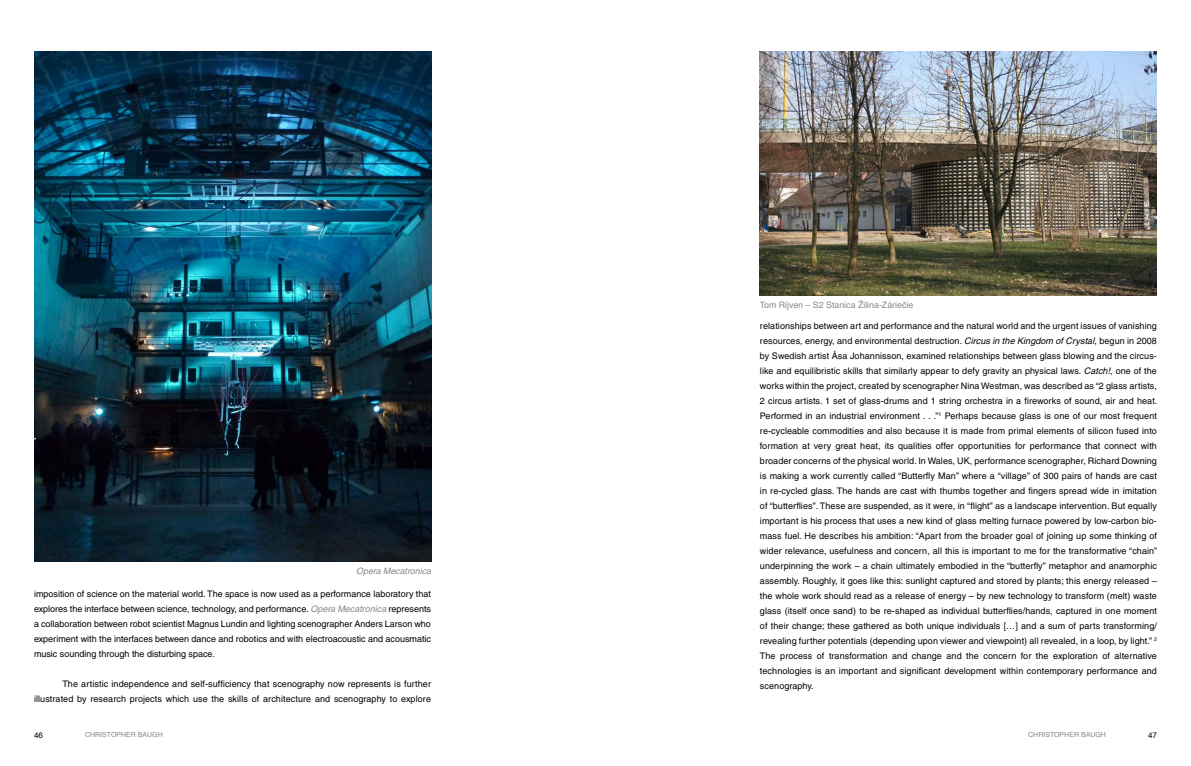
<style>
.page{position:relative;width:1191px;height:766px;background:#fff}
.page>*{position:absolute;margin:0;border:0;box-sizing:border-box;transform-origin:0 0}
.t1{font:9px/15px "Helvetica CE";letter-spacing:.01em;color:#000;text-align:justify}
.t2{font:8.8px "Helvetica CE";color:#87888a}
.t3{font:italic 8.8px "Helvetica CE";color:#87888a}
.t4{font:8px "Helvetica";color:#000}
.t5{font:7px "Helvetica";color:#87888a}
.s1{font-style:italic}
.s2{font-style:italic;color:#87888a}
</style>
<div class="page">
<img style="left:34px;top:51px;width:397px;height:510px">
<img style="left:760px;top:51px;width:397px;height:244px">
<p class="t2" style="left:760px;top:299px;width:155px">Tom Rijven – S2 Stanica Žilina-Záriečie</p>
<p class="t1" style="left:760px;top:318px;width:399px">relationships between art and performance and the natural world and the urgent issues of vanishing resources, energy, and environmental destruction. <span class="s1">Circus in the Kingdom of Crystal</span>, begun in 2008 by Swedish artist Åsa Johannisson, examined relationships between glass blowing and the circus&shy;like and equilibristic skills that similarly appear to defy gravity an physical laws. <span class="s1">Catch!</span>, one of the works within the project, created by scenographer Nina Westman, was described as “2 glass artists, 2 circus artists. 1 set of glass-drums and 1 string orchestra in a fireworks of sound, air and heat.<br>Performed in an industrial environment . . .”<sup>1</sup> Perhaps because glass is one of our most frequent re-cycleable commodities and also because it is made from primal elements of silicon fused into formation at very great heat, its qualities offer opportunities for performance that connect with broader concerns of the physical world. In Wales, UK, performance scenographer, Richard Downing is making a work currently called “Butterfly Man” where a “village” of 300 pairs of hands are cast in re-cycled glass. The hands are cast with thumbs together and fingers spread wide in imitation of “butterflies”. These are suspended, as it were, in “flight” as a landscape intervention. But equally important is his process that uses a new kind of glass melting furnace powered by low-carbon bio&shy;mass fuel. He describes his ambition: “Apart from the broader goal of joining up some thinking of wider relevance, usefulness and concern, all this is important to me for the transformative “chain” underpinning the work – a chain ultimately embodied in the “butterfly” metaphor and anamorphic assembly. Roughly, it goes like this: sunlight captured and stored by plants; this energy released – the whole work should read as a release of energy – by new technology to transform (melt) waste glass (itself once sand) to be re-shaped as individual butterflies/hands, captured in one moment of their change; these gathered as both unique individuals […] and a sum of parts transforming/ revealing further potentials (depending upon viewer and viewpoint) all revealed, in a loop, by light.” <sup>2<br></sup>The process of transformation and change and the concern for the exploration of alternative technologies is an important and significant development within contemporary performance and scenography.</p>
<p class="t3" style="left:356px;top:566px;width:76px">Opera Mecatronica</p>
<p class="t1" style="left:34px;top:586px;width:398px">imposition of science on the material world. The space is now used as a performance laboratory that explores the interface between science, technology, and performance. <span class="s2">Opera Mecatronica</span> represents a collaboration between robot scientist Magnus Lundin and lighting scenographer Anders Larson who experiment with the interfaces between dance and robotics and with electroacoustic and acousmatic music sounding through the disturbing space.</p>
<p class="t1" style="left:34px;top:676px;width:398px;text-align:right">The artistic independence and self-sufficiency that scenography now represents is further illustrated by research projects which use the skills of architecture and scenography to explore</p>
<p class="t5" style="left:85px;top:731px;width:79px">CHRISTOPHER BAUGH</p>
<p class="t5" style="left:1028px;top:731px;width:79px">CHRISTOPHER BAUGH</p>
<p class="t4" style="left:34px;top:731px;width:10px">46</p>
<p class="t4" style="left:1148px;top:731px;width:10px">47</p>
</div>
